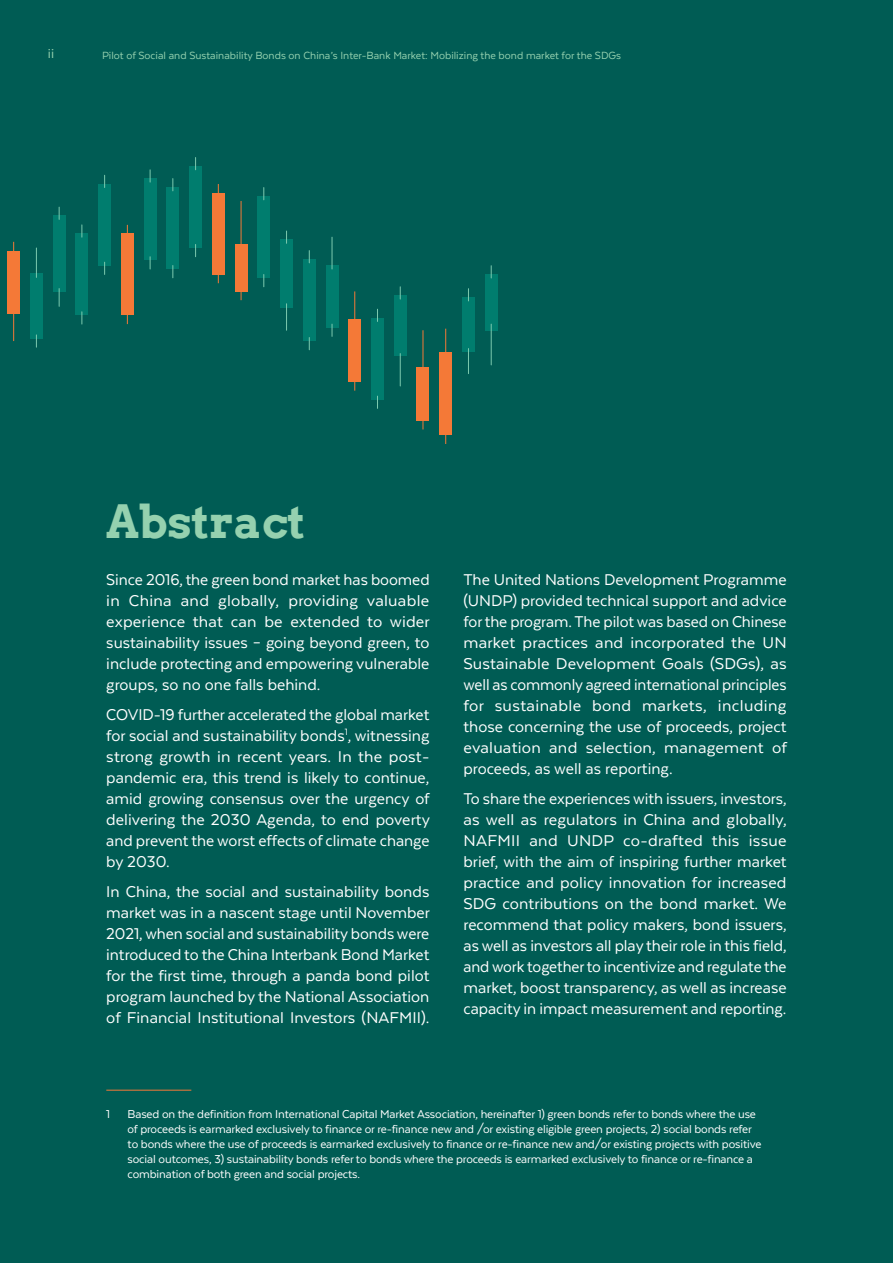
<style>
.page{position:relative;width:893px;height:1263px;background:#005c54}
.page>*{position:absolute;margin:0;border:0;box-sizing:border-box;transform-origin:0 0}
.t1{font:700 45px "Arvo";color:#95d1af}
.t2{font:18px/21px "Texta";color:#fff;text-align:justify}
.t3{font:15px "Texta";color:#95d1af}
.t4{font:13.2px/15px "Texta";letter-spacing:-.01em;color:#fff}
.t5{font:12px "Texta";color:#95d1af}
</style>
<div class="page">
<hr style="left:106px;top:1090px;width:85px;height:1px;background:#f47937">
<div style="left:30px;top:273px;width:13px;height:65px;background:#007d6e"></div>
<svg style="left:36px;top:248px;width:1px;height:29px"></svg>
<svg style="left:36px;top:335px;width:1px;height:12px"></svg>
<div style="left:53px;top:216px;width:12px;height:76px;background:#007d6e"></div>
<svg style="left:59px;top:207px;width:1px;height:12px"></svg>
<svg style="left:59px;top:289px;width:1px;height:17px"></svg>
<div style="left:76px;top:234px;width:12px;height:81px;background:#007d6e"></div>
<svg style="left:82px;top:225px;width:1px;height:12px"></svg>
<svg style="left:82px;top:312px;width:1px;height:12px"></svg>
<div style="left:98px;top:184px;width:13px;height:82px;background:#007d6e"></div>
<svg style="left:104px;top:175px;width:1px;height:13px"></svg>
<svg style="left:104px;top:262px;width:1px;height:12px"></svg>
<div style="left:144px;top:179px;width:12px;height:81px;background:#007d6e"></div>
<svg style="left:150px;top:170px;width:1px;height:12px"></svg>
<svg style="left:150px;top:257px;width:1px;height:12px"></svg>
<div style="left:167px;top:187px;width:12px;height:82px;background:#007d6e"></div>
<svg style="left:173px;top:179px;width:1px;height:12px"></svg>
<svg style="left:173px;top:265px;width:1px;height:13px"></svg>
<div style="left:189px;top:166px;width:13px;height:82px;background:#007d6e"></div>
<svg style="left:195px;top:157px;width:1px;height:13px"></svg>
<svg style="left:195px;top:244px;width:1px;height:13px"></svg>
<div style="left:258px;top:196px;width:12px;height:82px;background:#007d6e"></div>
<svg style="left:264px;top:188px;width:1px;height:12px"></svg>
<svg style="left:264px;top:274px;width:1px;height:13px"></svg>
<div style="left:280px;top:240px;width:13px;height:68px;background:#007d6e"></div>
<svg style="left:286px;top:231px;width:1px;height:12px"></svg>
<svg style="left:286px;top:304px;width:1px;height:26px"></svg>
<div style="left:303px;top:259px;width:12px;height:82px;background:#007d6e"></div>
<svg style="left:309px;top:251px;width:1px;height:12px"></svg>
<svg style="left:309px;top:337px;width:1px;height:13px"></svg>
<div style="left:326px;top:265px;width:12px;height:63px;background:#007d6e"></div>
<hr style="left:332px;top:237px;width:1px;height:32px;background:#7ccaaf">
<svg style="left:332px;top:324px;width:1px;height:12px"></svg>
<div style="left:371px;top:318px;width:13px;height:82px;background:#007d6e"></div>
<svg style="left:377px;top:309px;width:1px;height:12px"></svg>
<svg style="left:377px;top:396px;width:1px;height:12px"></svg>
<div style="left:394px;top:296px;width:12px;height:60px;background:#007d6e"></div>
<svg style="left:400px;top:287px;width:1px;height:12px"></svg>
<hr style="left:400px;top:353px;width:1px;height:33px;background:#7ccaaf">
<div style="left:8px;top:251px;width:12px;height:62px;background:#f47937"></div>
<svg style="left:13px;top:313px;width:1px;height:28px"></svg>
<div style="left:121px;top:234px;width:13px;height:81px;background:#f47937"></div>
<div style="left:212px;top:193px;width:12px;height:81px;background:#f47937"></div>
<div style="left:235px;top:244px;width:12px;height:47px;background:#f47937"></div>
<hr style="left:241px;top:201px;width:1px;height:45px;background:#f47937">
<div style="left:349px;top:320px;width:12px;height:62px;background:#f47937"></div>
<hr style="left:354px;top:291px;width:1px;height:32px;background:#f47937">
<div style="left:417px;top:367px;width:12px;height:54px;background:#f47937"></div>
<hr style="left:423px;top:330px;width:1px;height:49px;background:#f47937">
<div style="left:440px;top:353px;width:12px;height:82px;background:#f47937"></div>
<svg style="left:445px;top:329px;width:1px;height:24px"></svg>
<div style="left:462px;top:297px;width:13px;height:55px;background:#007d6e"></div>
<svg style="left:468px;top:289px;width:1px;height:12px"></svg>
<svg style="left:468px;top:348px;width:1px;height:26px"></svg>
<div style="left:485px;top:274px;width:12px;height:57px;background:#007d6e"></div>
<svg style="left:491px;top:266px;width:1px;height:12px"></svg>
<hr style="left:491px;top:324px;width:1px;height:41px;background:#7ccaaf">
<p class="t3" style="left:48px;top:46px;width:8px">ii</p>
<p class="t5" style="left:102px;top:49px;width:521px">Pilot of Social and Sustainability Bonds on China’s Inter-Bank Market: Mobilizing the bond market for the SDGs</p>
<h1 class="t1" style="left:106px;top:494px;width:201px">Abstract</h1>
<p class="t2" style="left:106px;top:568px;width:325px">Since 2016, the green bond market has boomed in China and globally, providing valuable experience that can be extended to wider sustainability issues – going beyond green, to include protecting and empowering vulnerable groups, so no one falls behind.</p>
<p class="t2" style="left:106px;top:704px;width:325px">COVID-19 further accelerated the global market for social and sustainability bonds<sup>1</sup>, witnessing strong growth in recent years. In the post&shy;pandemic era, this trend is likely to continue, amid growing consensus over the urgency of delivering the 2030 Agenda, to end poverty and prevent the worst effects of climate change by 2030.</p>
<p class="t2" style="left:106px;top:881px;width:325px">In China, the social and sustainability bonds market was in a nascent stage until November 2021, when social and sustainability bonds were introduced to the China Interbank Bond Market for the first time, through a panda bond pilot program launched by the National Association of Financial Institutional Investors (NAFMII).</p>
<p class="t2" style="left:463px;top:568px;width:325px">The United Nations Development Programme (UNDP) provided technical support and advice for the program. The pilot was based on Chinese market practices and incorporated the UN Sustainable Development Goals (SDGs), as well as commonly agreed international principles for sustainable bond markets, including those concerning the use of proceeds, project evaluation and selection, management of proceeds, as well as reporting.</p>
<p class="t2" style="left:463px;top:788px;width:325px">To share the experiences with issuers, investors, as well as regulators in China and globally, NAFMII and UNDP co-drafted this issue brief, with the aim of inspiring further market practice and policy innovation for increased SDG contributions on the bond market. We recommend that policy makers, bond issuers, as well as investors all play their role in this field, and work together to incentivize and regulate the market, boost transparency, as well as increase capacity in impact measurement and reporting.</p>
<p class="t4" style="left:106px;top:1106px;width:5px">1</p>
<p class="t4" style="left:128px;top:1106px;width:635px">Based on the definition from International Capital Market Association, hereinafter 1) green bonds refer to bonds where the use of proceeds is earmarked exclusively to finance or re-finance new and /or existing eligible green projects, 2) social bonds refer to bonds where the use of proceeds is earmarked exclusively to finance or re-finance new and/or existing projects with positive social outcomes, 3) sustainability bonds refer to bonds where the proceeds is earmarked exclusively to finance or re-finance a combination of both green and social projects.</p>
</div>
